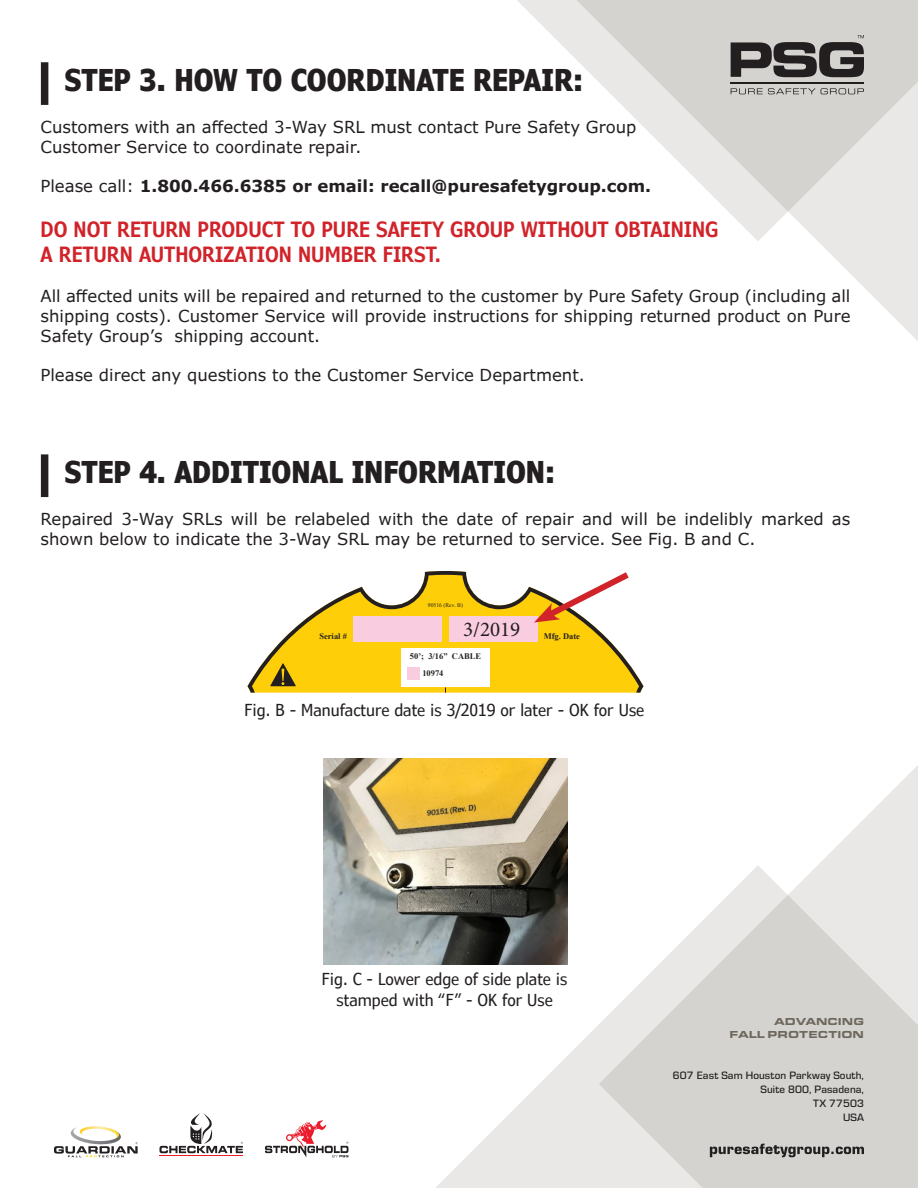
<style>
.page{position:relative;width:918px;height:1188px;background:#fff}
.page>*{position:absolute;margin:0;border:0;box-sizing:border-box;transform-origin:0 0}
.t1{font:700 condensed 30px "Verdana Pro";color:#231f20}
.t2{font:600 condensed 21px "Verdana Pro";color:#d1232a}
.t3{font:21px "Minion Pro";color:#231f20}
.t4{font:16.5px/19.8px "Verdana Pro";color:#231f20;text-align:justify}
.t5{font:condensed 16.5px "Verdana Pro";color:#231f20}
.t6{font:700 16.5px "Verdana Pro";color:#231f20}
.t7{font:500 11.1px "Eurostile";letter-spacing:.01em;color:#231f20}
.t8{font:900 10.5px "Eurostile Ext";color:#6f685f}
.t9{font:700 8.55px "Times New Roman";color:#231f20}
.t10{font:5.7px "Times New Roman";color:#231f20}
.s1{font-weight:400}
</style>
<div class="page">
<svg style="left:436px;top:1025px;width:163px;height:163px;fill:#e9e8e6"></svg>
<svg style="left:599px;top:765px;width:319px;height:423px"></svg>
<svg style="left:818px;top:241px;width:100px;height:100px"></svg>
<svg style="left:54px;top:1126px;width:84px;height:31px"></svg>
<svg style="left:160px;top:1113px;width:83px;height:40px"></svg>
<hr style="left:160px;top:1155px;width:83px;height:1px;background:#eb1c2c">
<svg style="left:265px;top:1120px;width:83px;height:37px"></svg>
<svg style="left:710px;top:1144px;width:154px;height:13px;background:#93918e"></svg>
<svg style="left:517px;top:0;width:401px;height:241px"></svg>
<svg style="left:731px;top:88px;width:133px;height:6px"></svg>
<svg style="left:731px;top:35px;width:133px;height:42px;background:#6f6d6c"></svg>
<hr style="left:731px;top:82px;width:133px;height:1px;background:#231f20">
<div style="left:41px;top:62px;width:7px;height:43px;background:#231f20"></div>
<div style="left:41px;top:454px;width:7px;height:43px;background:#231f20"></div>
<svg style="left:247px;top:571px;width:397px;height:122px;fill:#fece08"></svg>
<svg style="left:270px;top:663px;width:26px;height:23px"></svg>
<div style="left:401px;top:648px;width:89px;height:38px;background:#fff"></div>
<div style="left:408px;top:667px;width:12px;height:13px;background:#f9ccdf"></div>
<div style="left:353px;top:616px;width:89px;height:26px;background:#f9ccdf"></div>
<div style="left:449px;top:616px;width:89px;height:26px;background:#f9ccdf"></div>
<svg style="left:534px;top:571px;width:101px;height:53px"></svg>
<img style="left:323px;top:759px;width:245px;height:206px">
<p class="t1" style="left:64px;top:60px;width:520px">STEP 3. HOW TO COORDINATE REPAIR:</p>
<p class="t4" style="left:40px;top:117px;width:598px">Customers with an affected 3-Way SRL must contact Pure Safety Group</p>
<p class="t4" style="left:40px;top:137px;width:323px">Customer Service to coordinate repair.</p>
<p class="t6" style="left:40px;top:176px;width:612px"><span class="s1">Please call:</span> 1.800.466.6385 or email: recall@puresafetygroup.com.</p>
<p class="t2" style="left:40px;top:216px;width:679px">DO NOT RETURN PRODUCT TO PURE SAFETY GROUP WITHOUT OBTAINING</p>
<p class="t2" style="left:40px;top:241px;width:402px">A RETURN AUTHORIZATION NUMBER FIRST.</p>
<p class="t4" style="left:40px;top:286px;width:812px">All affected units will be repaired and returned to the customer by Pure Safety Group (including all shipping costs). Customer Service will provide instructions for shipping returned product on Pure Safety Group’s shipping account.</p>
<p class="t4" style="left:40px;top:366px;width:546px">Please direct any questions to the Customer Service Department.</p>
<p class="t1" style="left:64px;top:452px;width:492px">STEP 4. ADDITIONAL INFORMATION:</p>
<p class="t4" style="left:40px;top:509px;width:812px">Repaired 3-Way SRLs will be relabeled with the date of repair and will be indelibly marked as shown below to indicate the 3-Way SRL may be returned to service. See Fig. B and C.</p>
<p class="t10" style="left:428px;top:601px;width:37px">90516 (Rev. B)</p>
<p class="t3" style="left:463px;top:615px;width:59px">3/2019</p>
<p class="t9" style="left:319px;top:630px;width:29px">Serial #</p>
<p class="t9" style="left:544px;top:630px;width:38px">Mfg. Date</p>
<p class="t9" style="left:410px;top:650px;width:73px">50’; 3/16” CABLE</p>
<p class="t9" style="left:422px;top:667px;width:23px">10974</p>
<p class="t5" style="left:245px;top:700px;width:401px">Fig. B - Manufacture date is 3/2019 or later - OK for Use</p>
<p class="t5" style="left:322px;top:968px;width:247px">Fig. C - Lower edge of side plate is</p>
<p class="t5" style="left:337px;top:989px;width:218px">stamped with “F” - OK for Use</p>
<p class="t8" style="left:774px;top:1013px;width:91px">ADVANCING</p>
<p class="t8" style="left:729px;top:1027px;width:136px">FALL PROTECTION</p>
<p class="t7" style="left:673px;top:1068px;width:193px">607 East Sam Houston Parkway South,</p>
<p class="t7" style="left:761px;top:1082px;width:105px">Suite 800, Pasadena,</p>
<p class="t7" style="left:813px;top:1096px;width:52px">TX 77503</p>
<p class="t7" style="left:843px;top:1109px;width:22px">USA</p>
</div>
